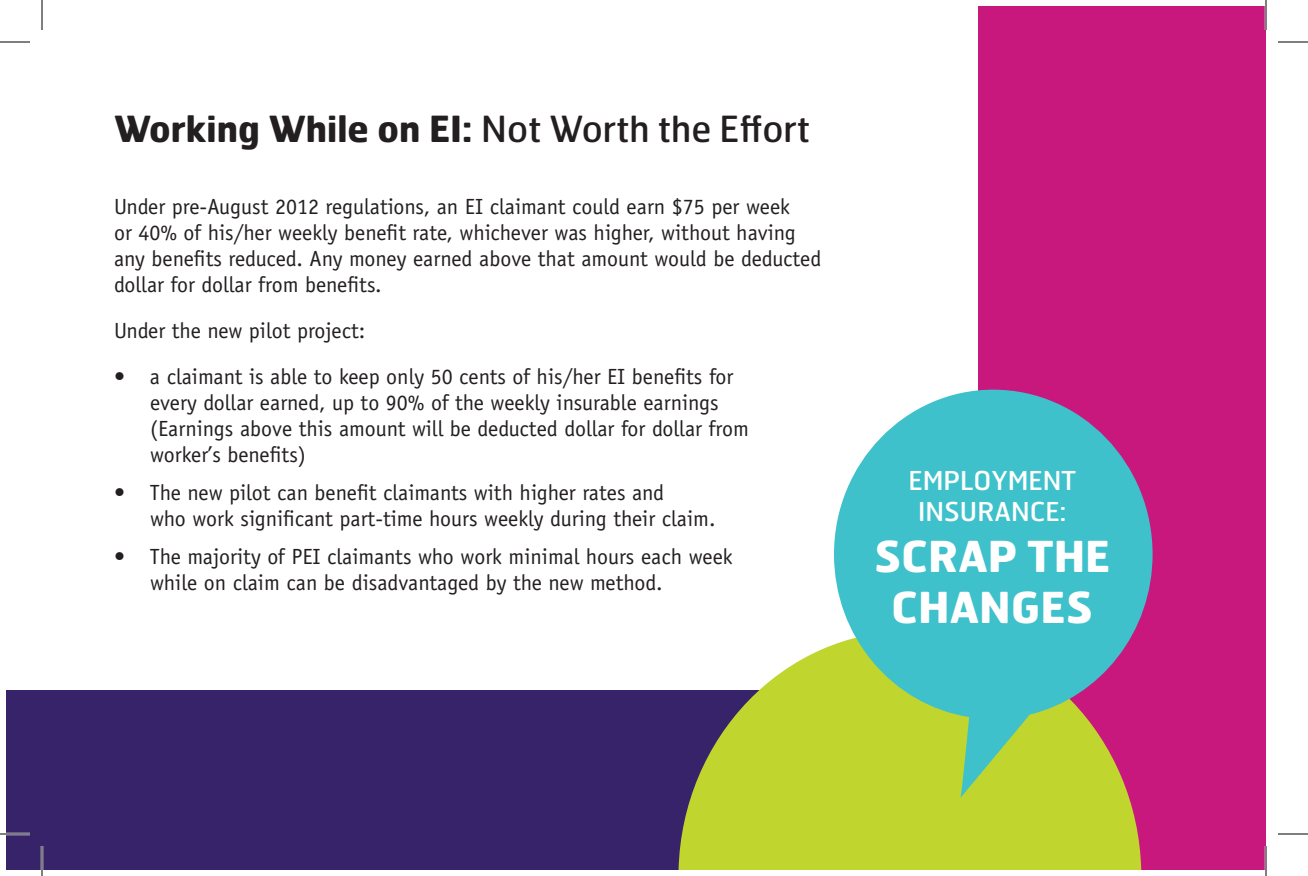
<style>
.page{position:relative;width:1308px;height:876px;background:#fff}
.page>*{position:absolute;margin:0;border:0;box-sizing:border-box;transform-origin:0 0}
.t1{font:700 42.6px/51.2px "Hermes FB";color:#fff;text-align:center}
.t2{font:700 36px "Hermes FB";color:#231f20}
.t3{font:26px/31.2px "Hermes FB";color:#fff;text-align:center}
.t4{font:22px/26px "Officina Sans Std";color:#231f20}
.s1{font-weight:400}
</style>
<div class="page">
<div style="left:6px;top:690px;width:1056px;height:180px;background:#36236a"></div>
<div style="left:978px;top:6px;width:288px;height:864px;background:#c9187d"></div>
<svg style="left:679px;top:644px;width:462px;height:226px;fill:#c1d52f"></svg>
<svg style="left:834px;top:390px;width:319px;height:408px;fill:#3ec1cb"></svg>
<hr style="left:0;top:833px;width:30px;height:2px;background:#fff">
<hr style="left:41px;top:846px;width:2px;height:30px;background:#fff">
<hr style="left:1265px;top:0;width:2px;height:30px;background:#fff">
<hr style="left:1265px;top:846px;width:2px;height:30px;background:#fff">
<hr style="left:0;top:42px;width:30px;height:1px;background:#000">
<hr style="left:1278px;top:42px;width:30px;height:1px;background:#000">
<hr style="left:0;top:834px;width:30px;height:1px;background:#000">
<hr style="left:1278px;top:834px;width:30px;height:1px;background:#000">
<hr style="left:42px;top:0;width:1px;height:30px;background:#000">
<hr style="left:42px;top:846px;width:1px;height:30px;background:#000">
<hr style="left:1266px;top:0;width:1px;height:30px;background:#000">
<hr style="left:1266px;top:846px;width:1px;height:30px;background:#000">
<p class="t2" style="left:114px;top:105px;width:698px">Working While on EI: <span class="s1">Not Worth the Effort</span></p>
<p class="t4" style="left:114px;top:193px;width:709px">Under pre-August 2012 regulations, an EI claimant could earn $75 per week<br>or 40% of his/her weekly benefit rate, whichever was higher, without having any benefits reduced. Any money earned above that amount would be deducted dollar for dollar from benefits.</p>
<p class="t4" style="left:114px;top:317px;width:253px">Under the new pilot project:</p>
<p class="t4" style="left:150px;top:363px;width:600px;text-indent:-36px">• a claimant is able to keep only 50 cents of his/her EI benefits for every dollar earned, up to 90% of the weekly insurable earnings (Earnings above this amount will be deducted dollar for dollar from worker’s benefits)</p>
<p class="t4" style="left:150px;top:479px;width:567px;text-indent:-36px">• The new pilot can benefit claimants with higher rates and<br>who work significant part-time hours weekly during their claim.</p>
<p class="t4" style="left:150px;top:543px;width:584px;text-indent:-36px">• The majority of PEI claimants who work minimal hours each week while on claim can be disadvantaged by the new method.</p>
<p class="t3" style="left:908px;top:464px;width:169px">EMPLOYMENT<br>INSURANCE:</p>
<p class="t1" style="left:874px;top:529px;width:238px">SCRAP THE<br>CHANGES</p>
</div>
